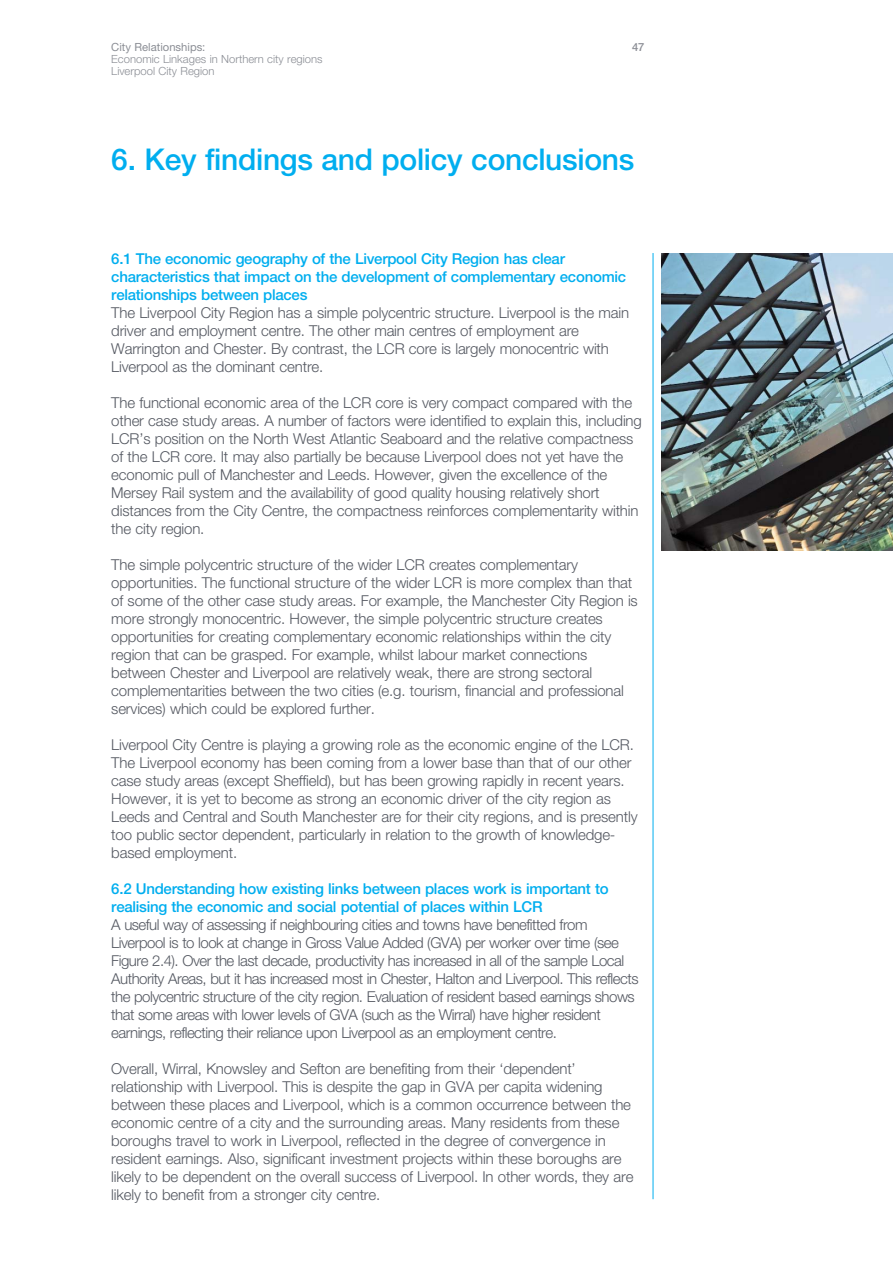
<style>
.page{position:relative;width:893px;height:1263px;background:#fff}
.page>*{position:absolute;margin:0;border:0;box-sizing:border-box;transform-origin:0 0}
.t1{font:500 30px "Helvetica Neue LT Std";letter-spacing:-.01em;color:#00aeef}
.t2{font:300 15px/18px "Helvetica Neue LT Std";letter-spacing:-.01em;color:#545861}
.t3{font:300 15px/18px "Helvetica Neue LT Std";letter-spacing:-.035em;color:#545861}
.t4{font:500 15px/18px "Helvetica Neue LT Std";letter-spacing:-.015em;color:#00aeef}
.t5{font:300 11.25px/12px "Helvetica Neue LT Std";color:#8b8e95}
.t6{font:11.25px "Helvetica Neue LT Std";color:#8b8e95}
.t7{font:500 11.25px "Helvetica Neue LT Std";color:#8b8e95}
</style>
<div class="page">
<hr style="left:652px;top:253px;width:1px;height:946px;background:#00aeef">
<img style="left:661px;top:253px;width:231px;height:298px">
<p class="t6" style="left:111px;top:43px;width:96px">City Relationships:</p>
<p class="t7" style="left:632px;top:43px;width:14px">47</p>
<p class="t5" style="left:111px;top:54px;width:213px">Economic Linkages in Northern city regions<br>Liverpool City Region</p>
<h1 class="t1" style="left:111px;top:149px;width:524px">6. Key findings and policy conclusions</h1>
<p class="t4" style="left:111px;top:251px;width:516px">6.1 The economic geography of the Liverpool City Region has clear characteristics that impact on the development of complementary economic relationships between places</p>
<p class="t2" style="left:111px;top:305px;width:519px">The Liverpool City Region has a simple polycentric structure. Liverpool is the main driver and employment centre. The other main centres of employment are Warrington and Chester. By contrast, the LCR core is largely monocentric with Liverpool as the dominant centre.</p>
<p class="t2" style="left:111px;top:395px;width:532px">The functional economic area of the LCR core is very compact compared with the other case study areas. A number of factors were identified to explain this, including LCR’s position on the North West Atlantic Seaboard and the relative compactness of the LCR core. It may also partially be because Liverpool does not yet have the economic pull of Manchester and Leeds. However, given the excellence of the Mersey Rail system and the availability of good quality housing relatively short distances from the City Centre, the compactness reinforces complementarity within the city region.</p>
<p class="t2" style="left:111px;top:557px;width:528px">The simple polycentric structure of the wider LCR creates complementary opportunities. The functional structure of the wider LCR is more complex than that of some of the other case study areas. For example, the Manchester City Region is more strongly monocentric. However, the simple polycentric structure creates opportunities for creating complementary economic relationships within the city region that can be grasped. For example, whilst labour market connections between Chester and Liverpool are relatively weak, there are strong sectoral complementarities between the two cities (e.g. tourism, financial and professional services) which could be explored further.</p>
<p class="t2" style="left:111px;top:737px;width:528px">Liverpool City Centre is playing a growing role as the economic engine of the LCR.<br>The Liverpool economy has been coming from a lower base than that of our other case study areas (except Sheffield), but has been growing rapidly in recent years.<br>However, it is yet to become as strong an economic driver of the city region as Leeds and Central and South Manchester are for their city regions, and is presently too public sector dependent, particularly in relation to the growth of knowledge&shy;based employment.</p>
<p class="t4" style="left:111px;top:881px;width:499px">6.2 Understanding how existing links between places work is important to realising the economic and social potential of places within LCR</p>
<p class="t3" style="left:111px;top:917px;width:529px">A useful way of assessing if neighbouring cities and towns have benefitted from Liverpool is to look at change in Gross Value Added (GVA) per worker over time (see Figure 2.4). Over the last decade, productivity has increased in all of the sample Local Authority Areas, but it has increased most in Chester, Halton and Liverpool. This reflects the polycentric structure of the city region. Evaluation of resident based earnings shows that some areas with lower levels of GVA (such as the Wirral) have higher resident earnings, reflecting their reliance upon Liverpool as an employment centre.</p>
<p class="t2" style="left:111px;top:1061px;width:523px">Overall, Wirral, Knowsley and Sefton are benefiting from their ‘dependent’ relationship with Liverpool. This is despite the gap in GVA per capita widening between these places and Liverpool, which is a common occurrence between the economic centre of a city and the surrounding areas. Many residents from these boroughs travel to work in Liverpool, reflected in the degree of convergence in resident earnings. Also, significant investment projects within these boroughs are likely to be dependent on the overall success of Liverpool. In other words, they are likely to benefit from a stronger city centre.</p>
</div>
